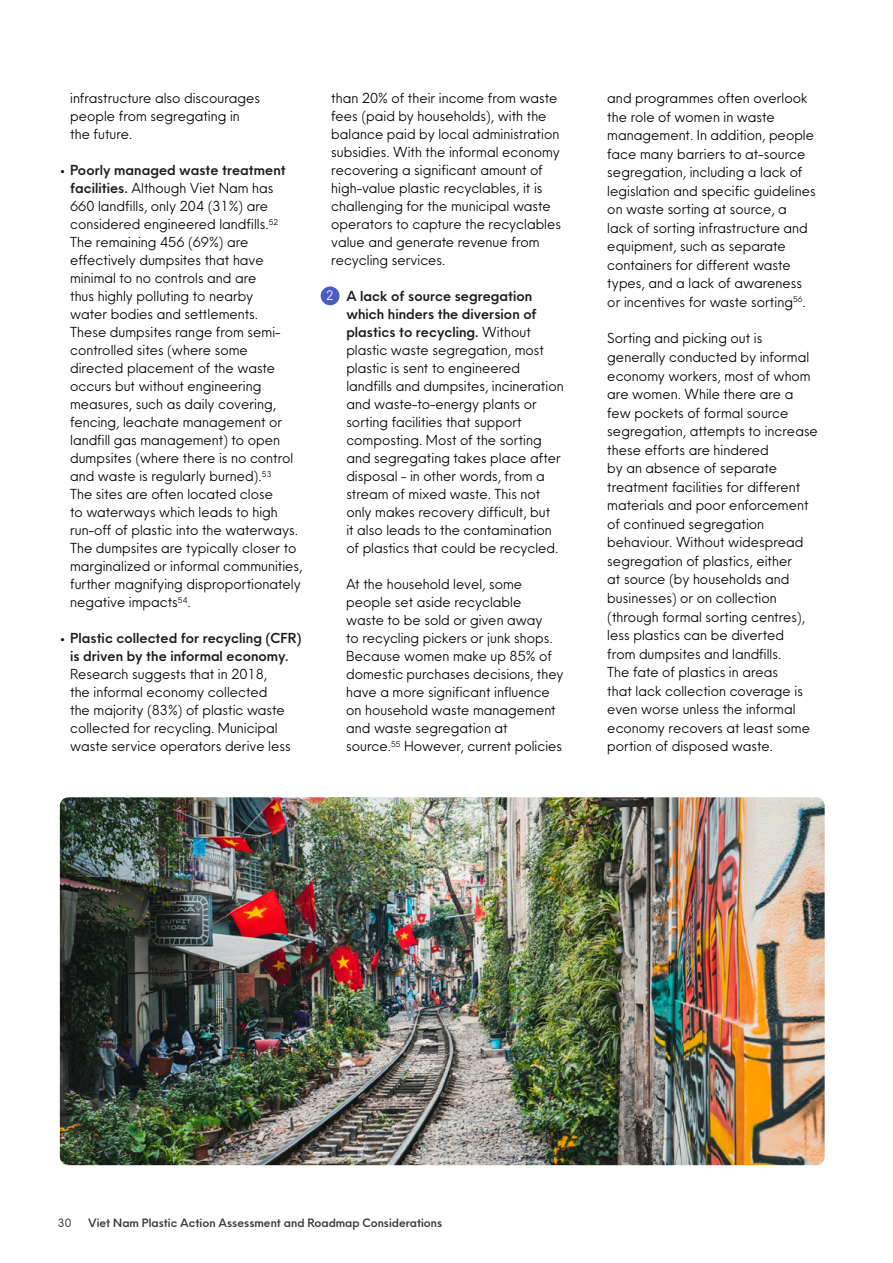
<style>
.page{position:relative;width:893px;height:1263px;background:#fff}
.page>*{position:absolute;margin:0;border:0;box-sizing:border-box;transform-origin:0 0}
.t1{font:13.5px/18px "Neue Einstellung";color:#000}
.t2{font:600 13.5px/18px "Neue Einstellung";color:#1d1d1d;text-align:center}
.t3{font:600 11.25px "Neue Einstellung";color:#3c3c3b}
.t4{font:11.25px "Neue Einstellung";color:#3c3c3b}
.s1{font-weight:600;color:#1d1d1d}
.s2{font-weight:400;color:#000}
.s3{font-family:"Katwijk Mono";font-weight:300;color:#fff}
</style>
<div class="page">
<div style="left:321px;top:286px;width:19px;height:19px;background:#4c5cc5;border-radius:50%"></div>
<img style="left:60px;top:797px;width:765px;height:368px">
<p class="t1" style="left:70px;top:88px;width:191px">infrastructure also discourages people from segregating in the future.</p>
<p class="t1" style="left:70px;top:160px;width:234px;text-indent:-11px">• <span class="s1">Poorly managed waste treatment facilities.</span> Although Viet Nam has<br>660 landfills, only 204 (31%) are considered engineered landfills.<sup>52<br></sup>The remaining 456 (69%) are effectively dumpsites that have minimal to no controls and are<br>thus highly polluting to nearby<br>water bodies and settlements.<br>These dumpsites range from semi&shy;controlled sites (where some directed placement of the waste occurs but without engineering measures, such as daily covering, fencing, leachate management or landfill gas management) to open dumpsites (where there is no control and waste is regularly burned).<sup>53<br></sup>The sites are often located close<br>to waterways which leads to high run-off of plastic into the waterways.<br>The dumpsites are typically closer to marginalized or informal communities, further magnifying disproportionately negative impacts<sup>54</sup>.</p>
<p class="t2" style="left:60px;top:628px;width:244px"><span class="s2">•</span> Plastic collected for recycling (CFR) is driven by the informal economy.</p>
<p class="t1" style="left:70px;top:664px;width:222px">Research suggests that in 2018,<br>the informal economy collected<br>the majority (83%) of plastic waste collected for recycling. Municipal waste service operators derive less</p>
<p class="t1" style="left:331px;top:88px;width:231px">than 20% of their income from waste fees (paid by households), with the balance paid by local administration subsidies. With the informal economy recovering a significant amount of high-value plastic recyclables, it is challenging for the municipal waste operators to capture the recyclables value and generate revenue from recycling services.</p>
<p class="t1" style="left:346px;top:286px;width:219px;text-indent:-20px"><span class="s3">2</span> <span class="s1">A lack of source segregation which hinders the diversion of plastics to recycling.</span> Without plastic waste segregation, most plastic is sent to engineered landfills and dumpsites, incineration and waste-to-energy plants or sorting facilities that support composting. Most of the sorting and segregating takes place after disposal - in other words, from a stream of mixed waste. This not only makes recovery difficult, but<br>it also leads to the contamination of plastics that could be recycled.</p>
<p class="t1" style="left:346px;top:574px;width:219px">At the household level, some people set aside recyclable<br>waste to be sold or given away<br>to recycling pickers or junk shops.<br>Because women make up 85% of domestic purchases decisions, they have a more significant influence on household waste management and waste segregation at source.<sup>55</sup> However, current policies</p>
<p class="t1" style="left:607px;top:88px;width:210px;line-height:18.6px">and programmes often overlook the role of women in waste management. In addition, people face many barriers to at-source segregation, including a lack of legislation and specific guidelines on waste sorting at source, a lack of sorting infrastructure and equipment, such as separate containers for different waste types, and a lack of awareness or incentives for waste sorting<sup>56</sup>.</p>
<p class="t1" style="left:607px;top:328px;width:212px;line-height:18.6px">Sorting and picking out is generally conducted by informal economy workers, most of whom are women. While there are a few pockets of formal source segregation, attempts to increase these efforts are hindered<br>by an absence of separate treatment facilities for different materials and poor enforcement of continued segregation behaviour. Without widespread segregation of plastics, either<br>at source (by households and businesses) or on collection (through formal sorting centres), less plastics can be diverted<br>from dumpsites and landfills.<br>The fate of plastics in areas<br>that lack collection coverage is even worse unless the informal economy recovers at least some portion of disposed waste.</p>
<p class="t4" style="left:58px;top:1213px;width:15px">30</p>
<p class="t3" style="left:88px;top:1213px;width:356px">Viet Nam Plastic Action Assessment and Roadmap Considerations</p>
</div>
